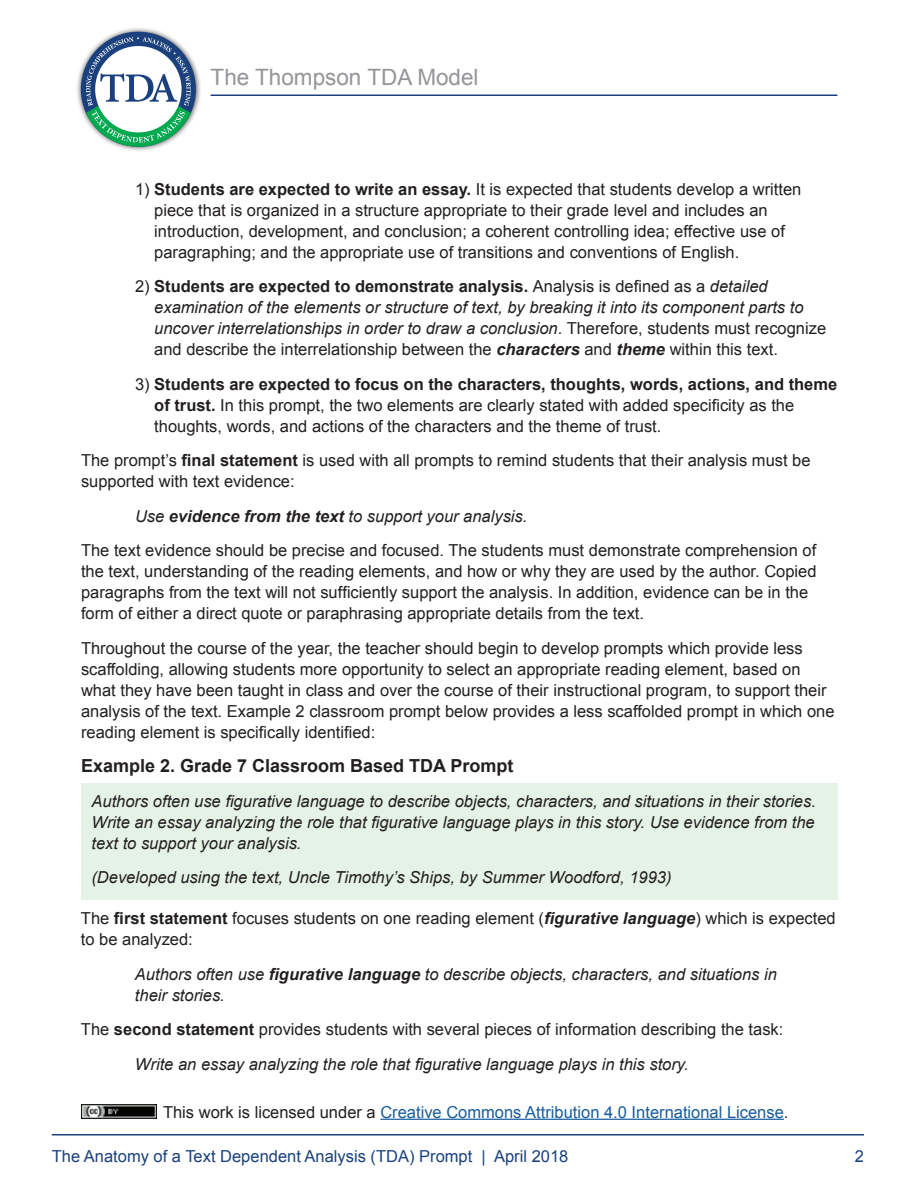
<style>
.page{position:relative;width:918px;height:1188px;background:#fff}
.page>*{position:absolute;margin:0;border:0;box-sizing:border-box;transform-origin:0 0}
.t1{font:22.5px "Arial";color:#939598}
.t2{font:700 18px "Arial";color:#231f20}
.t3{font:16.5px/21px "Arial";color:#231f20}
.t4{font:italic 16.5px/21px "Arial";color:#231f20}
.t5{font:700 16.5px/21px "Arial";color:#231f20}
.t6{font:16.5px "Arial";color:#175d9e}
.t7{font:16.5px "Arial";color:#1a417e}
.s1{font-weight:700}
.s2{font-style:normal}
.s3{font-weight:700;font-style:normal}
.s4{font-weight:400}
.s5{font-weight:700;font-style:italic}
.s6{color:#231f20}
</style>
<div class="page">
<div style="left:81px;top:783px;width:756px;height:117px;background:#e5f3e7"></div>
<hr style="left:380px;top:1119px;width:404px;height:1px;background:#175d9e">
<img style="left:81px;top:1105px;width:75px;height:13px">
<hr style="left:52px;top:1134px;width:812px;height:2px;background:#1a417e">
<hr style="left:211px;top:95px;width:626px;height:1px;background:#1a417e">
<div style="left:75px;top:26px;width:126px;height:127px;background:#231f20;opacity:.8"></div>
<div style="left:81px;top:32px;width:115px;height:115px;background:#1a417e;border-radius:50%"></div>
<svg style="left:83px;top:37px;width:110px;height:110px"></svg>
<p class="t1" style="left:211px;top:62px;width:270px">The Thompson TDA Model</p>
<p class="t3" style="left:154px;top:178px;width:649px;text-indent:-19px">1) <span class="s1">Students are expected to write an essay.</span> It is expected that students develop a written piece that is organized in a structure appropriate to their grade level and includes an introduction, development, and conclusion; a coherent controlling idea; effective use of paragraphing; and the appropriate use of transitions and conventions of English.</p>
<p class="t4" style="left:154px;top:276px;width:673px;text-indent:-19px"><span class="s2">2)</span> <span class="s3">Students are expected to demonstrate analysis.</span> <span class="s2">Analysis is defined as a</span> detailed examination of the elements or structure of text, by breaking it into its component parts to uncover interrelationships in order to draw a conclusion<span class="s2">. Therefore, students must recognize and describe the interrelationship between the</span> <span class="s1">characters</span> <span class="s2">and</span> <span class="s1">theme</span> <span class="s2">within this text.</span></p>
<p class="t5" style="left:154px;top:374px;width:685px;text-indent:-19px"><span class="s4">3)</span> Students are expected to focus on the characters, thoughts, words, actions, and theme of trust. <span class="s4">In this prompt, the two elements are clearly stated with added specificity as the</span></p>
<p class="t3" style="left:154px;top:415px;width:509px">thoughts, words, and actions of the characters and the theme of trust.</p>
<p class="t3" style="left:81px;top:450px;width:731px">The prompt’s <span class="s1">final statement</span> is used with all prompts to remind students that their analysis must be supported with text evidence:</p>
<p class="t4" style="left:135px;top:506px;width:394px">Use <span class="s1">evidence from the text</span> to support your analysis.</p>
<p class="t3" style="left:81px;top:540px;width:737px">The text evidence should be precise and focused. The students must demonstrate comprehension of the text, understanding of the reading elements, and how or why they are used by the author. Copied</p>
<p class="t3" style="left:81px;top:582px;width:729px">paragraphs from the text will not sufficiently support the analysis. In addition, evidence can be in the</p>
<p class="t3" style="left:81px;top:603px;width:565px">form of either a direct quote or paraphrasing appropriate details from the text.</p>
<p class="t3" style="left:81px;top:637px;width:755px">Throughout the course of the year, the teacher should begin to develop prompts which provide less scaffolding, allowing students more opportunity to select an appropriate reading element, based on what they have been taught in class and over the course of their instructional program, to support their analysis of the text. Example 2 classroom prompt below provides a less scaffolded prompt in which one</p>
<p class="t3" style="left:81px;top:721px;width:296px">reading element is specifically identified:</p>
<h2 class="t2" style="left:81px;top:754px;width:434px">Example 2. Grade 7 Classroom Based TDA Prompt</h2>
<p class="t4" style="left:91px;top:790px;width:726px">Authors often use figurative language to describe objects, characters, and situations in their stories.</p>
<p class="t4" style="left:91px;top:811px;width:725px">Write an essay analyzing the role that figurative language plays in this story. Use evidence from the</p>
<p class="t4" style="left:91px;top:832px;width:212px">text to support your analysis.</p>
<p class="t4" style="left:91px;top:867px;width:582px">(Developed using the text, Uncle Timothy’s Ships, by Summer Woodford, 1993)</p>
<p class="t3" style="left:81px;top:908px;width:756px">The <span class="s1">first statement</span> focuses students on one reading element (<span class="s5">figurative language</span>) which is expected to be analyzed:</p>
<p class="t4" style="left:135px;top:964px;width:643px">Authors often use <span class="s1">figurative language</span> to describe objects, characters, and situations in</p>
<p class="t4" style="left:135px;top:985px;width:91px">their stories.</p>
<p class="t3" style="left:81px;top:1019px;width:704px">The <span class="s1">second statement</span> provides students with several pieces of information describing the task:</p>
<p class="t4" style="left:135px;top:1054px;width:555px">Write an essay analyzing the role that figurative language plays in this story.</p>
<p class="t6" style="left:163px;top:1101px;width:627px"><span class="s6">This work is licensed under a</span> Creative Commons Attribution 4.0 International License<span class="s6">.</span></p>
<p class="t7" style="left:52px;top:1145px;width:518px">The Anatomy of a Text Dependent Analysis (TDA) Prompt | April 2018</p>
<p class="t7" style="left:855px;top:1145px;width:11px">2</p>
</div>
